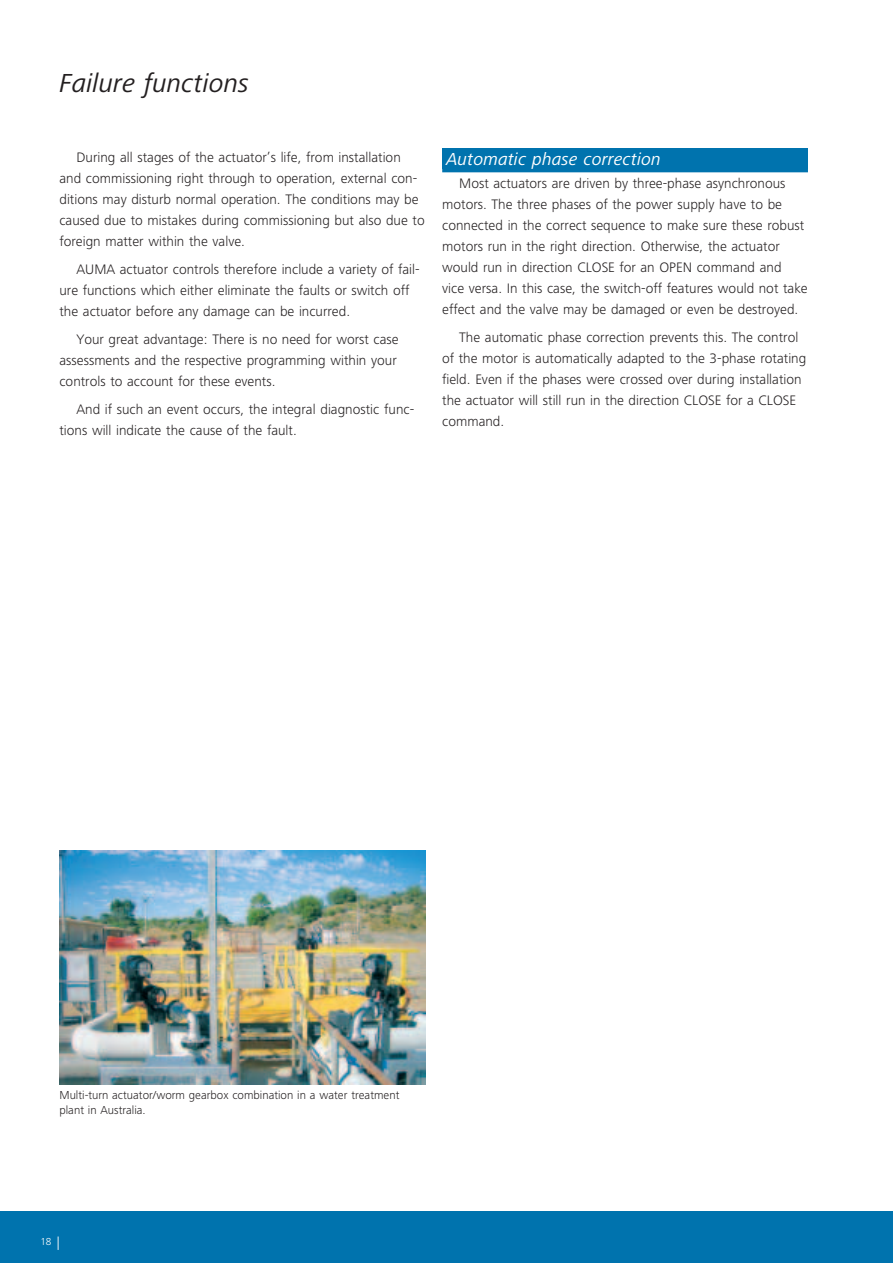
<style>
.page{position:relative;width:893px;height:1263px;background:#fff}
.page>*{position:absolute;margin:0;border:0;box-sizing:border-box;transform-origin:0 0}
.t1{font:italic 27px "Frutiger Next LT";color:#231f20}
.t2{font:italic 18px "Frutiger Next LT";color:#fff}
.t3{font:300 14.25px/21px "Frutiger Next LT";color:#231f20}
.t4{font:300 12px/15px "Frutiger Next LT";color:#231f20}
.t5{font:300 10.5px "Frutiger Next LT";color:#fff}
.s1{font-size:13.5px}
</style>
<div class="page">
<div style="left:0;top:1212px;width:893px;height:51px;background:#0073ae"></div>
<div style="left:442px;top:148px;width:366px;height:21px;background:#0073ae"></div>
<hr style="left:442px;top:169px;width:366px;height:3px;background:#0073ae">
<img style="left:59px;top:850px;width:366px;height:234px">
<h1 class="t1" style="left:59px;top:73px;width:191px">Failure functions</h1>
<p class="t3" style="left:59px;top:148px;width:367px;text-indent:17px">During all stages of the actuator’s life, from installation and commissioning right through to operation, external con&shy;ditions may disturb normal operation. The conditions may be caused due to mistakes during commissioning but also due to foreign matter within the valve.</p>
<p class="t3" style="left:59px;top:260px;width:362px;text-indent:17px">AUMA actuator controls therefore include a variety of fail&shy;ure functions which either eliminate the faults or switch off the actuator before any damage can be incurred.</p>
<p class="t3" style="left:59px;top:330px;width:341px;text-indent:17px">Your great advantage: There is no need for worst case assessments and the respective programming within your controls to account for these events.</p>
<p class="t3" style="left:59px;top:400px;width:356px;text-indent:17px">And if such an event occurs, the integral diagnostic func&shy;tions will indicate the cause of the fault.</p>
<p class="t2" style="left:446px;top:152px;width:216px">Automatic phase correction</p>
<p class="t3" style="left:442px;top:174px;width:367px;text-indent:17px">Most actuators are driven by three-phase asynchronous motors. The three phases of the power supply have to be connected in the correct sequence to make sure these robust motors run in the right direction. Otherwise, the actuator would run in direction CLOSE for an OPEN command and<br>vice versa. In this case, the switch-off features would not take effect and the valve may be damaged or even be destroyed.</p>
<p class="t3" style="left:442px;top:328px;width:366px;text-indent:17px">The automatic phase correction prevents this. The control of the motor is automatically adapted to the 3-phase rotating field. Even if the phases were crossed over during installation the actuator will still run in the direction CLOSE for a CLOSE command.</p>
<p class="t4" style="left:59px;top:1089px;width:341px">Multi-turn actuator/worm gearbox combination in a water treatment plant in Australia.</p>
<p class="t5" style="left:40px;top:1238px;width:21px">18 <span class="s1">|</span></p>
</div>
